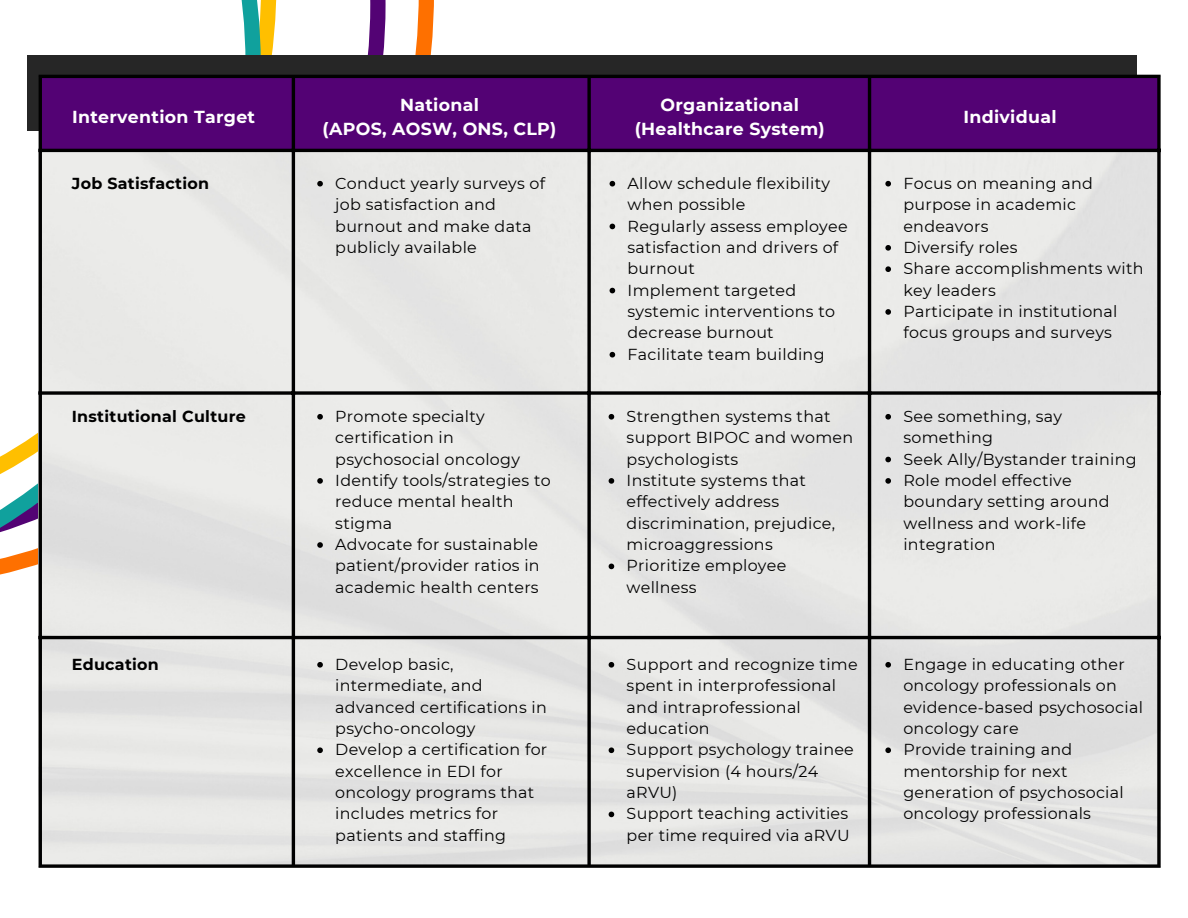
<style>
.page{position:relative;width:1188px;height:918px;background:#fff}
.page>*{position:absolute;margin:0;border:0;box-sizing:border-box;transform-origin:0 0}
.t1{font:700 17.4px "Montserrat";letter-spacing:.02em;color:#fff}
.t2{font:15.9px/21.3px "Montserrat";letter-spacing:.02em;color:#000}
.t3{font:700 15.9px "Montserrat";letter-spacing:.02em;color:#000}
</style>
<div class="page">
<svg style="left:261px;top:0;width:125px;height:55px"></svg>
<svg style="left:0;top:0;width:261px;height:607px"></svg>
<div style="left:27px;top:55px;width:1109px;height:76px;background:#262626"></div>
<img style="left:42px;top:152px;width:1115px;height:712px">
<div style="left:42px;top:78px;width:1115px;height:71px;background:#530274"></div>
<hr style="left:39px;top:78px;width:3px;height:786px;background:#000">
<hr style="left:292px;top:78px;width:3px;height:786px;background:#000">
<svg style="left:587px;top:78px;width:4px;height:786px;background:#212021"></svg>
<hr style="left:868px;top:78px;width:3px;height:786px;background:#000">
<svg style="left:1157px;top:78px;width:4px;height:786px;background:#222122"></svg>
<hr style="left:39px;top:75px;width:1122px;height:3px;background:#000">
<hr style="left:39px;top:149px;width:1122px;height:3px;background:#000">
<svg style="left:42px;top:391px;width:1119px;height:4px;background:#232322"></svg>
<hr style="left:39px;top:636px;width:1122px;height:3px;background:#000">
<svg style="left:39px;top:864px;width:1122px;height:4px;background:#232322"></svg>
<svg style="left:317px;top:181px;width:6px;height:6px"></svg>
<svg style="left:610px;top:181px;width:5px;height:6px"></svg>
<svg style="left:610px;top:224px;width:5px;height:5px"></svg>
<svg style="left:610px;top:288px;width:5px;height:5px"></svg>
<svg style="left:610px;top:352px;width:5px;height:6px"></svg>
<svg style="left:885px;top:181px;width:6px;height:6px"></svg>
<svg style="left:885px;top:245px;width:6px;height:6px"></svg>
<svg style="left:885px;top:266px;width:6px;height:6px"></svg>
<svg style="left:885px;top:309px;width:6px;height:6px"></svg>
<svg style="left:317px;top:414px;width:6px;height:6px"></svg>
<svg style="left:317px;top:478px;width:6px;height:6px"></svg>
<svg style="left:317px;top:542px;width:6px;height:6px"></svg>
<svg style="left:609px;top:414px;width:5px;height:6px"></svg>
<svg style="left:609px;top:478px;width:5px;height:6px"></svg>
<svg style="left:609px;top:564px;width:5px;height:5px"></svg>
<svg style="left:885px;top:414px;width:6px;height:6px"></svg>
<svg style="left:885px;top:457px;width:6px;height:5px"></svg>
<svg style="left:885px;top:478px;width:6px;height:6px"></svg>
<svg style="left:317px;top:662px;width:6px;height:6px"></svg>
<svg style="left:317px;top:747px;width:6px;height:6px"></svg>
<svg style="left:609px;top:662px;width:5px;height:6px"></svg>
<svg style="left:609px;top:747px;width:5px;height:6px"></svg>
<svg style="left:609px;top:812px;width:5px;height:5px"></svg>
<svg style="left:885px;top:662px;width:6px;height:6px"></svg>
<svg style="left:885px;top:747px;width:6px;height:6px"></svg>
<p class="t1" style="left:72px;top:106px;width:185px">Intervention Target</p>
<h1 class="t3" style="left:72px;top:173px;width:139px">Job Satisfaction</h1>
<p class="t1" style="left:400px;top:94px;width:80px">National</p>
<h1 class="t1" style="left:323px;top:118px;width:235px">(APOS, AOSW, ONS, CLP)</h1>
<p class="t1" style="left:661px;top:94px;width:140px">Organizational</p>
<p class="t1" style="left:635px;top:118px;width:192px">(Healthcare System)</p>
<h1 class="t2" style="left:335px;top:172px;width:212px">Conduct yearly surveys of job satisfaction and burnout and make data publicly available</h1>
<p class="t2" style="left:628px;top:172px;width:204px">Allow schedule flexibility when possible</p>
<p class="t2" style="left:628px;top:215px;width:222px">Regularly assess employee satisfaction and drivers of burnout</p>
<p class="t2" style="left:628px;top:279px;width:209px">Implement targeted systemic interventions to decrease burnout</p>
<p class="t2" style="left:628px;top:343px;width:199px">Facilitate team building</p>
<p class="t3" style="left:72px;top:406px;width:176px">Institutional Culture</p>
<h1 class="t2" style="left:335px;top:405px;width:186px">Promote specialty certification in psychosocial oncology</h1>
<p class="t2" style="left:335px;top:470px;width:217px">Identify tools/strategies to reduce mental health stigma</p>
<p class="t2" style="left:335px;top:534px;width:206px;text-align:justify">Advocate for sustainable patient/provider ratios in academic health centers</p>
<p class="t3" style="left:72px;top:654px;width:89px">Education</p>
<h1 class="t2" style="left:335px;top:653px;width:213px">Develop basic, intermediate, and advanced certifications in psycho-oncology</h1>
<p class="t2" style="left:335px;top:739px;width:214px">Develop a certification for excellence in EDI for oncology programs that includes metrics for patients and staffing</p>
<p class="t2" style="left:627px;top:405px;width:228px">Strengthen systems that support BIPOC and women psychologists</p>
<p class="t2" style="left:627px;top:470px;width:210px">Institute systems that effectively address discrimination, prejudice, microaggressions</p>
<p class="t2" style="left:627px;top:555px;width:161px">Prioritize employee wellness</p>
<p class="t2" style="left:627px;top:653px;width:233px">Support and recognize time spent in interprofessional and intraprofessional education</p>
<p class="t2" style="left:627px;top:739px;width:229px">Support psychology trainee supervision (4 hours/24 aRVU)</p>
<p class="t2" style="left:627px;top:803px;width:225px">Support teaching activities per time required via aRVU</p>
<p class="t1" style="left:963px;top:106px;width:95px">Individual</p>
<p class="t2" style="left:903px;top:172px;width:191px">Focus on meaning and purpose in academic endeavors</p>
<p class="t2" style="left:903px;top:237px;width:116px">Diversify roles</p>
<p class="t2" style="left:903px;top:258px;width:242px">Share accomplishments with key leaders</p>
<p class="t2" style="left:903px;top:301px;width:216px">Participate in institutional focus groups and surveys</p>
<p class="t2" style="left:903px;top:405px;width:160px">See something, say something</p>
<p class="t2" style="left:903px;top:448px;width:235px">Seek Ally/Bystander training</p>
<p class="t2" style="left:903px;top:470px;width:208px">Role model effective boundary setting around wellness and work-life integration</p>
<p class="t2" style="left:903px;top:653px;width:241px">Engage in educating other oncology professionals on evidence-based psychosocial oncology care</p>
<p class="t2" style="left:903px;top:739px;width:222px">Provide training and mentorship for next generation of psychosocial oncology professionals</p>
</div>
